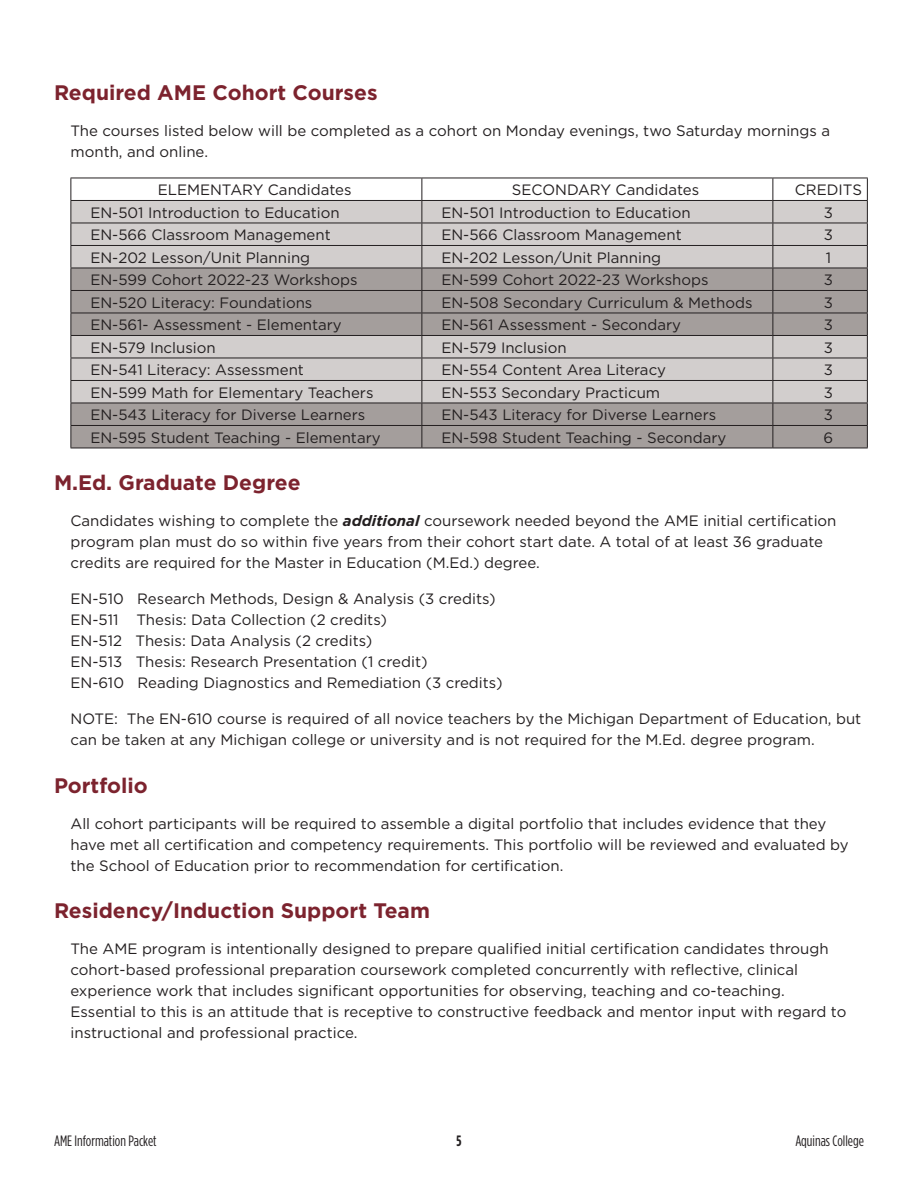
<style>
.page{position:relative;width:918px;height:1188px;background:#fff}
.page>*{position:absolute;margin:0;border:0;box-sizing:border-box;transform-origin:0 0}
.Heading_2{font:700 21px "Gotham";color:#7c232e}
.t1{font:15px/21px "Gotham";color:#231f20}
.t2{font:15px "Gotham Condensed";color:#231f20}
.t3{font:700 15px "Gotham Condensed";color:#231f20}
.s1{font-weight:700;font-style:italic}
</style>
<div class="page">
<div style="left:71px;top:201px;width:796px;height:67px;background:#d2cecd"></div>
<svg style="left:71px;top:269px;width:796px;height:179px;background:#b2adac"></svg>
<hr style="left:70px;top:178px;width:352px;height:1px;background:#231f20">
<hr style="left:422px;top:178px;width:351px;height:1px;background:#231f20">
<hr style="left:773px;top:178px;width:95px;height:1px;background:#231f20">
<hr style="left:70px;top:200px;width:352px;height:1px;background:#231f20">
<hr style="left:422px;top:200px;width:351px;height:1px;background:#231f20">
<hr style="left:773px;top:200px;width:95px;height:1px;background:#231f20">
<hr style="left:70px;top:290px;width:352px;height:1px;background:#231f20">
<hr style="left:422px;top:290px;width:351px;height:1px;background:#231f20">
<hr style="left:773px;top:290px;width:95px;height:1px;background:#231f20">
<hr style="left:70px;top:313px;width:352px;height:1px;background:#231f20">
<hr style="left:422px;top:313px;width:351px;height:1px;background:#231f20">
<hr style="left:773px;top:313px;width:95px;height:1px;background:#231f20">
<hr style="left:70px;top:223px;width:352px;height:1px;background:#231f20">
<hr style="left:422px;top:223px;width:351px;height:1px;background:#231f20">
<hr style="left:773px;top:223px;width:95px;height:1px;background:#231f20">
<hr style="left:70px;top:245px;width:352px;height:1px;background:#231f20">
<hr style="left:422px;top:245px;width:351px;height:1px;background:#231f20">
<hr style="left:773px;top:245px;width:95px;height:1px;background:#231f20">
<hr style="left:70px;top:268px;width:352px;height:1px;background:#231f20">
<hr style="left:422px;top:268px;width:351px;height:1px;background:#231f20">
<hr style="left:773px;top:268px;width:95px;height:1px;background:#231f20">
<hr style="left:70px;top:335px;width:352px;height:1px;background:#231f20">
<hr style="left:422px;top:335px;width:351px;height:1px;background:#231f20">
<hr style="left:773px;top:335px;width:95px;height:1px;background:#231f20">
<hr style="left:70px;top:358px;width:352px;height:1px;background:#231f20">
<hr style="left:422px;top:358px;width:351px;height:1px;background:#231f20">
<hr style="left:773px;top:358px;width:95px;height:1px;background:#231f20">
<hr style="left:70px;top:380px;width:352px;height:1px;background:#231f20">
<hr style="left:422px;top:380px;width:351px;height:1px;background:#231f20">
<hr style="left:773px;top:380px;width:95px;height:1px;background:#231f20">
<svg style="left:70px;top:178px;width:1px;height:270px"></svg>
<hr style="left:70px;top:403px;width:352px;height:1px;background:#231f20">
<hr style="left:422px;top:403px;width:351px;height:1px;background:#231f20">
<hr style="left:773px;top:403px;width:95px;height:1px;background:#231f20">
<svg style="left:422px;top:178px;width:1px;height:270px"></svg>
<svg style="left:772px;top:178px;width:1px;height:270px"></svg>
<svg style="left:867px;top:178px;width:1px;height:270px"></svg>
<hr style="left:70px;top:425px;width:352px;height:1px;background:#231f20">
<hr style="left:422px;top:425px;width:351px;height:1px;background:#231f20">
<hr style="left:773px;top:425px;width:95px;height:1px;background:#231f20">
<hr style="left:70px;top:448px;width:352px;height:1px;background:#231f20">
<hr style="left:422px;top:448px;width:351px;height:1px;background:#231f20">
<hr style="left:773px;top:448px;width:95px;height:1px;background:#231f20">
<p class="Heading_2" style="left:54px;top:78px;width:325px">Required AME Cohort Courses</p>
<p class="t1" style="left:70px;top:119px;width:761px">The courses listed below will be completed as a cohort on Monday evenings, two Saturday mornings a month, and online.</p>
<p class="t1" style="left:158px;top:179px;width:195px">ELEMENTARY Candidates</p>
<p class="t1" style="left:512px;top:179px;width:189px">SECONDARY Candidates</p>
<p class="t1" style="left:795px;top:179px;width:69px">CREDITS</p>
<p class="t1" style="left:90px;top:202px;width:251px">EN-501 Introduction to Education</p>
<p class="t1" style="left:441px;top:202px;width:251px">EN-501 Introduction to Education</p>
<p class="t1" style="left:824px;top:202px;width:11px">3</p>
<p class="t1" style="left:90px;top:224px;width:242px">EN-566 Classroom Management</p>
<p class="t1" style="left:441px;top:224px;width:242px">EN-566 Classroom Management</p>
<p class="t1" style="left:824px;top:224px;width:11px">3</p>
<p class="t1" style="left:90px;top:247px;width:221px">EN-202 Lesson/Unit Planning</p>
<p class="t1" style="left:441px;top:247px;width:221px">EN-202 Lesson/Unit Planning</p>
<p class="t1" style="left:826px;top:247px;width:7px">1</p>
<p class="t1" style="left:90px;top:269px;width:269px">EN-599 Cohort 2022-23 Workshops</p>
<p class="t1" style="left:441px;top:269px;width:269px">EN-599 Cohort 2022-23 Workshops</p>
<p class="t1" style="left:824px;top:269px;width:11px">3</p>
<p class="t1" style="left:90px;top:292px;width:224px">EN-520 Literacy: Foundations</p>
<p class="t1" style="left:441px;top:292px;width:313px">EN-508 Secondary Curriculum &amp; Methods</p>
<p class="t1" style="left:824px;top:292px;width:11px">3</p>
<p class="t1" style="left:90px;top:314px;width:253px">EN-561- Assessment - Elementary</p>
<p class="t1" style="left:441px;top:314px;width:241px">EN-561 Assessment - Secondary</p>
<p class="t1" style="left:824px;top:314px;width:11px">3</p>
<p class="t1" style="left:90px;top:337px;width:127px">EN-579 Inclusion</p>
<p class="t1" style="left:441px;top:337px;width:127px">EN-579 Inclusion</p>
<p class="t1" style="left:824px;top:337px;width:11px">3</p>
<p class="t1" style="left:90px;top:359px;width:215px">EN-541 Literacy: Assessment</p>
<p class="t1" style="left:441px;top:359px;width:226px">EN-554 Content Area Literacy</p>
<p class="t1" style="left:824px;top:359px;width:11px">3</p>
<p class="t1" style="left:90px;top:382px;width:285px">EN-599 Math for Elementary Teachers</p>
<p class="t1" style="left:441px;top:382px;width:220px">EN-553 Secondary Practicum</p>
<p class="t1" style="left:824px;top:382px;width:11px">3</p>
<p class="t1" style="left:90px;top:404px;width:277px">EN-543 Literacy for Diverse Learners</p>
<p class="t1" style="left:441px;top:404px;width:277px">EN-543 Literacy for Diverse Learners</p>
<p class="t1" style="left:824px;top:404px;width:11px">3</p>
<p class="t1" style="left:90px;top:427px;width:292px">EN-595 Student Teaching - Elementary</p>
<p class="t1" style="left:441px;top:427px;width:287px">EN-598 Student Teaching - Secondary</p>
<p class="t1" style="left:824px;top:427px;width:11px">6</p>
<p class="Heading_2" style="left:54px;top:469px;width:248px">M.Ed. Graduate Degree</p>
<p class="t1" style="left:70px;top:510px;width:768px">Candidates wishing to complete the <span class="s1">additional</span> coursework needed beyond the AME initial certification program plan must do so within five years from their cohort start date. A total of at least 36 graduate credits are required for the Master in Education (M.Ed.) degree.</p>
<p class="t1" style="left:70px;top:588px;width:434px">EN-510 Research Methods, Design &amp; Analysis (3 credits)<br>EN-511 Thesis: Data Collection (2 credits)<br>EN-512 Thesis: Data Analysis (2 credits)<br>EN-513 Thesis: Research Presentation (1 credit)<br>EN-610 Reading Diagnostics and Remediation (3 credits)</p>
<p class="t1" style="left:70px;top:708px;width:792px">NOTE: The EN-610 course is required of all novice teachers by the Michigan Department of Education, but can be taken at any Michigan college or university and is not required for the M.Ed. degree program.</p>
<p class="Heading_2" style="left:54px;top:771px;width:95px">Portfolio</p>
<p class="t1" style="left:70px;top:813px;width:780px">All cohort participants will be required to assemble a digital portfolio that includes evidence that they have met all certification and competency requirements. This portfolio will be reviewed and evaluated by the School of Education prior to recommendation for certification.</p>
<p class="Heading_2" style="left:54px;top:897px;width:378px">Residency/Induction Support Team</p>
<p class="t1" style="left:70px;top:938px;width:778px">The AME program is intentionally designed to prepare qualified initial certification candidates through cohort-based professional preparation coursework completed concurrently with reflective, clinical experience work that includes significant opportunities for observing, teaching and co-teaching.<br>Essential to this is an attitude that is receptive to constructive feedback and mentor input with regard to instructional and professional practice.</p>
<p class="t2" style="left:54px;top:1132px;width:104px">AME Information Packet</p>
<p class="t3" style="left:457px;top:1132px;width:6px">5</p>
<p class="t2" style="left:795px;top:1132px;width:70px">Aquinas College</p>
</div>
